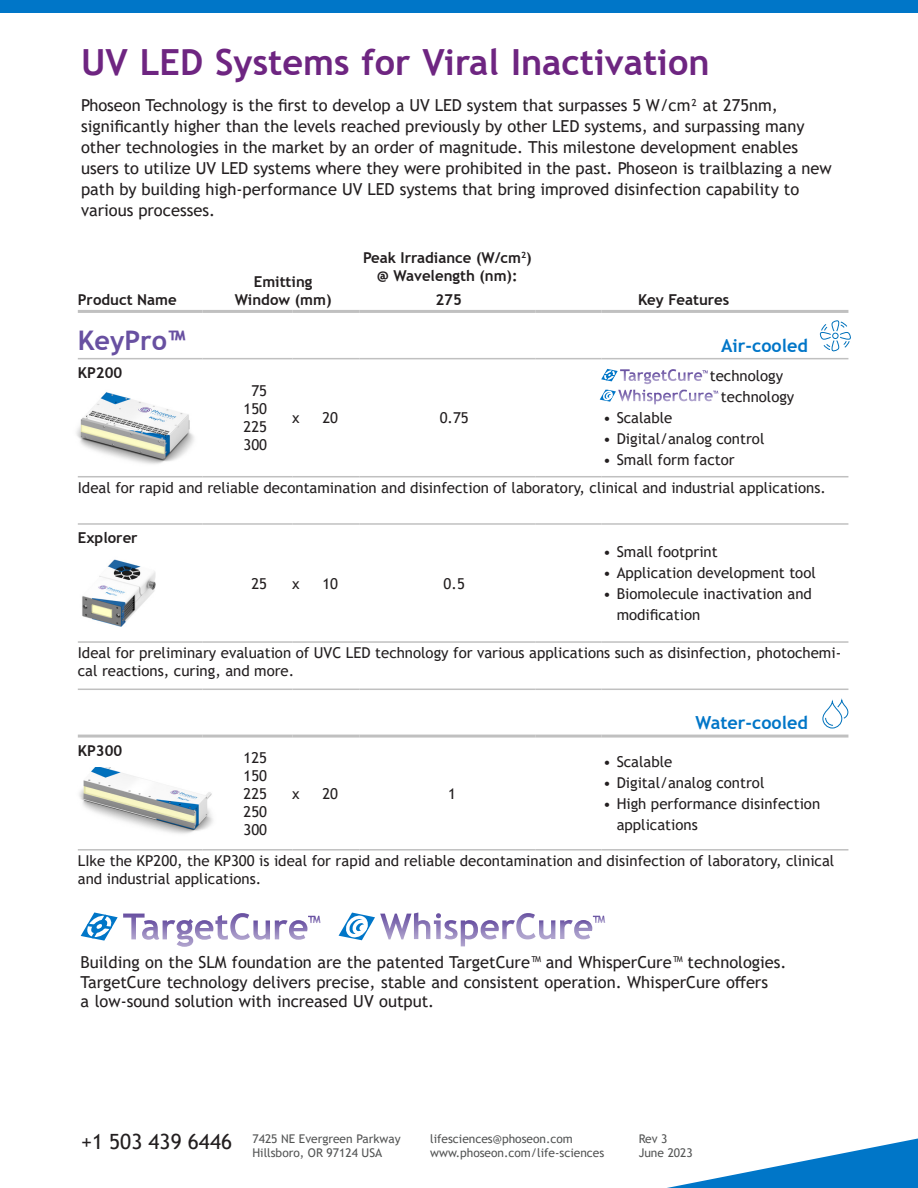
<style>
.page{position:relative;width:918px;height:1188px;background:#fff}
.page>*{position:absolute;margin:0;border:0;box-sizing:border-box;transform-origin:0 0}
.Product_name{font:700 36px "Trebuchet MS";color:#6e2581}
.JAS_Product_title_1s{font:700 27px "Trebuchet MS";color:#6850a1}
.t1{font:21px "Trebuchet MS";color:#231f20}
.JAS_Product_title_1s-2{font:700 18px "Trebuchet MS";color:#0076c8}
.Product_name-2{font:16.5px/21px "Trebuchet MS";color:#231f20}
.JAS_Product_title_1s-3{font:15px/21px "Trebuchet MS";color:#231f20}
.JAS_top_table_catego{font:700 15px "Trebuchet MS";color:#231f20}
.JAS_table_body{font:15px "Trebuchet MS";color:#231f20}
.Product_Name{font:700 15px "Trebuchet MS";color:#231f20}
.t2{font:12px/14.4px "Trebuchet MS";color:#545555}
</style>
<div class="page">
<svg style="left:667px;top:1138px;width:251px;height:50px"></svg>
<div style="left:0;top:0;width:918px;height:14px;background:#0076c8"></div>
<hr style="left:78px;top:476px;width:124px;height:1px;background:#c0c0c0">
<hr style="left:202px;top:476px;width:90px;height:1px;background:#c0c0c0">
<hr style="left:535px;top:476px;width:67px;height:1px;background:#c0c0c0">
<hr style="left:602px;top:476px;width:246px;height:1px;background:#c0c0c0">
<hr style="left:78px;top:523px;width:124px;height:2px;background:#c0c0c0">
<hr style="left:202px;top:523px;width:90px;height:2px;background:#c0c0c0">
<hr style="left:535px;top:523px;width:67px;height:2px;background:#c0c0c0">
<hr style="left:602px;top:523px;width:246px;height:2px;background:#c0c0c0">
<hr style="left:78px;top:641px;width:124px;height:2px;background:#c0c0c0">
<hr style="left:202px;top:641px;width:90px;height:2px;background:#c0c0c0">
<hr style="left:292px;top:641px;width:68px;height:2px;background:#c0c0c0">
<hr style="left:360px;top:641px;width:175px;height:2px;background:#c0c0c0">
<hr style="left:535px;top:641px;width:67px;height:2px;background:#c0c0c0">
<hr style="left:602px;top:641px;width:246px;height:2px;background:#c0c0c0">
<hr style="left:360px;top:310px;width:175px;height:3px;background:#c0c0c0">
<hr style="left:535px;top:310px;width:67px;height:3px;background:#c0c0c0">
<hr style="left:602px;top:310px;width:246px;height:3px;background:#c0c0c0">
<hr style="left:78px;top:310px;width:124px;height:3px;background:#c0c0c0">
<hr style="left:202px;top:310px;width:90px;height:3px;background:#c0c0c0">
<hr style="left:292px;top:310px;width:68px;height:3px;background:#c0c0c0">
<hr style="left:78px;top:849px;width:124px;height:2px;background:#c0c0c0">
<hr style="left:202px;top:849px;width:90px;height:2px;background:#c0c0c0">
<hr style="left:292px;top:849px;width:68px;height:2px;background:#c0c0c0">
<hr style="left:360px;top:849px;width:175px;height:2px;background:#c0c0c0">
<hr style="left:535px;top:849px;width:67px;height:2px;background:#c0c0c0">
<hr style="left:602px;top:849px;width:246px;height:2px;background:#c0c0c0">
<hr style="left:78px;top:358px;width:124px;height:1px;background:#c0c0c0">
<hr style="left:202px;top:358px;width:90px;height:1px;background:#c0c0c0">
<hr style="left:292px;top:358px;width:68px;height:1px;background:#c0c0c0">
<hr style="left:360px;top:358px;width:175px;height:1px;background:#c0c0c0">
<hr style="left:535px;top:358px;width:67px;height:1px;background:#c0c0c0">
<hr style="left:602px;top:358px;width:246px;height:1px;background:#c0c0c0">
<hr style="left:78px;top:689px;width:124px;height:1px;background:#c0c0c0">
<hr style="left:202px;top:689px;width:90px;height:1px;background:#c0c0c0">
<hr style="left:292px;top:689px;width:68px;height:1px;background:#c0c0c0">
<hr style="left:360px;top:689px;width:175px;height:1px;background:#c0c0c0">
<hr style="left:535px;top:689px;width:67px;height:1px;background:#c0c0c0">
<hr style="left:602px;top:689px;width:246px;height:1px;background:#c0c0c0">
<hr style="left:292px;top:476px;width:68px;height:1px;background:#c0c0c0">
<hr style="left:292px;top:523px;width:68px;height:2px;background:#c0c0c0">
<hr style="left:360px;top:476px;width:175px;height:1px;background:#c0c0c0">
<hr style="left:360px;top:523px;width:175px;height:2px;background:#c0c0c0">
<hr style="left:78px;top:735px;width:124px;height:3px;background:#c0c0c0">
<hr style="left:202px;top:735px;width:90px;height:3px;background:#c0c0c0">
<hr style="left:292px;top:735px;width:68px;height:3px;background:#c0c0c0">
<hr style="left:360px;top:735px;width:175px;height:3px;background:#c0c0c0">
<hr style="left:535px;top:735px;width:67px;height:3px;background:#c0c0c0">
<hr style="left:602px;top:735px;width:246px;height:3px;background:#c0c0c0">
<svg style="left:601px;top:369px;width:107px;height:15px"></svg>
<svg style="left:600px;top:390px;width:118px;height:14px"></svg>
<img style="left:76px;top:392px;width:118px;height:72px">
<img style="left:79px;top:767px;width:134px;height:67px">
<svg style="left:819px;top:320px;width:32px;height:32px"></svg>
<svg style="left:822px;top:698px;width:27px;height:31px"></svg>
<img style="left:82px;top:559px;width:74px;height:68px">
<svg style="left:81px;top:912px;width:240px;height:35px"></svg>
<svg style="left:339px;top:912px;width:266px;height:34px"></svg>
<p class="Product_name" style="left:81px;top:40px;width:630px">UV LED Systems for Viral Inactivation</p>
<p class="Product_name-2" style="left:81px;top:95px;width:752px">Phoseon Technology is the first to develop a UV LED system that surpasses 5 W/cm² at 275nm, significantly higher than the levels reached previously by other LED systems, and surpassing many other technologies in the market by an order of magnitude. This milestone development enables users to utilize UV LED systems where they were prohibited in the past. Phoseon is trailblazing a new path by building high-performance UV LED systems that bring improved disinfection capability to various processes.</p>
<p class="JAS_top_table_catego" style="left:78px;top:290px;width:100px">Product Name</p>
<p class="JAS_top_table_catego" style="left:254px;top:272px;width:60px">Emitting</p>
<p class="JAS_top_table_catego" style="left:235px;top:290px;width:98px">Window (mm)</p>
<p class="JAS_top_table_catego" style="left:363px;top:248px;width:170px">Peak Irradiance (W/cm<sup>2</sup>)</p>
<p class="JAS_top_table_catego" style="left:377px;top:266px;width:142px">@ Wavelength (nm):</p>
<p class="JAS_top_table_catego" style="left:435px;top:290px;width:28px">275</p>
<p class="JAS_top_table_catego" style="left:638px;top:290px;width:93px">Key Features</p>
<p class="JAS_Product_title_1s" style="left:78px;top:324px;width:108px">KeyPro™</p>
<p class="JAS_Product_title_1s-2" style="left:721px;top:334px;width:88px">Air-cooled</p>
<p class="Product_Name" style="left:78px;top:363px;width:46px">KP200</p>
<p class="JAS_table_body" style="left:251px;top:381px;width:17px">75</p>
<p class="JAS_table_body" style="left:244px;top:399px;width:25px">150</p>
<p class="JAS_table_body" style="left:244px;top:417px;width:25px">225</p>
<p class="JAS_table_body" style="left:244px;top:435px;width:25px">300</p>
<p class="JAS_table_body" style="left:710px;top:366px;width:75px">technology</p>
<p class="JAS_table_body" style="left:721px;top:387px;width:75px">technology</p>
<p class="JAS_table_body" style="left:292px;top:408px;width:9px">x</p>
<p class="JAS_table_body" style="left:322px;top:408px;width:17px">20</p>
<p class="JAS_table_body" style="left:440px;top:408px;width:31px">0.75</p>
<p class="JAS_Product_title_1s-3" style="left:603px;top:407px;width:71px">• Scalable</p>
<p class="JAS_Product_title_1s-3" style="left:603px;top:428px;width:163px">• Digital/analog control</p>
<p class="JAS_Product_title_1s-3" style="left:603px;top:449px;width:133px">• Small form factor</p>
<p class="JAS_Product_title_1s-3" style="left:78px;top:477px;width:750px">Ideal for rapid and reliable decontamination and disinfection of laboratory, clinical and industrial applications.</p>
<p class="Product_Name" style="left:78px;top:529px;width:61px">Explorer</p>
<p class="JAS_table_body" style="left:251px;top:574px;width:17px">25</p>
<p class="JAS_table_body" style="left:292px;top:574px;width:9px">x</p>
<p class="JAS_table_body" style="left:322px;top:574px;width:17px">10</p>
<p class="JAS_table_body" style="left:444px;top:574px;width:23px">0.5</p>
<p class="JAS_Product_title_1s-3" style="left:603px;top:541px;width:116px">• Small footprint</p>
<p class="JAS_Product_title_1s-3" style="left:603px;top:562px;width:214px">• Application development tool</p>
<p class="JAS_Product_title_1s-3" style="left:617px;top:583px;width:197px;text-indent:-14px">• Biomolecule inactivation and modification</p>
<p class="JAS_Product_title_1s-3" style="left:78px;top:644px;width:765px;line-height:18px">Ideal for preliminary evaluation of UVC LED technology for various applications such as disinfection, photochemi&shy;cal reactions, curing, and more.</p>
<p class="JAS_Product_title_1s-2" style="left:696px;top:712px;width:114px">Water-cooled</p>
<p class="Product_Name" style="left:78px;top:741px;width:46px">KP300</p>
<p class="JAS_table_body" style="left:244px;top:748px;width:25px">125</p>
<p class="JAS_table_body" style="left:244px;top:766px;width:25px">150</p>
<p class="JAS_table_body" style="left:244px;top:784px;width:25px">225</p>
<p class="JAS_table_body" style="left:244px;top:802px;width:25px">250</p>
<p class="JAS_table_body" style="left:244px;top:820px;width:25px">300</p>
<p class="JAS_Product_title_1s-3" style="left:603px;top:751px;width:71px">• Scalable</p>
<p class="JAS_Product_title_1s-3" style="left:603px;top:772px;width:163px">• Digital/analog control</p>
<p class="JAS_Product_title_1s-3" style="left:617px;top:793px;width:205px;text-indent:-14px">• High performance disinfection applications</p>
<p class="JAS_Product_title_1s-3" style="left:78px;top:852px;width:758px;line-height:18px">LIke the KP200, the KP300 is ideal for rapid and reliable decontamination and disinfection of laboratory, clinical and industrial applications.</p>
<p class="JAS_table_body" style="left:292px;top:784px;width:9px">x</p>
<p class="JAS_table_body" style="left:322px;top:784px;width:17px">20</p>
<p class="JAS_table_body" style="left:448px;top:784px;width:9px">1</p>
<p class="Product_name-2" style="left:81px;top:952px;width:708px;line-height:19.8px">Building on the SLM foundation are the patented TargetCure™ and WhisperCure™ technologies.<br>TargetCure technology delivers precise, stable and consistent operation. WhisperCure offers<br>a low-sound solution with increased UV output.</p>
<p class="t1" style="left:81px;top:1128px;width:153px">+1 503 439 6446</p>
<p class="t2" style="left:252px;top:1131px;width:150px">7425 NE Evergreen Parkway<br>Hillsboro, OR 97124 USA</p>
<p class="t2" style="left:430px;top:1131px;width:176px">lifesciences@phoseon.com www.phoseon.com/life-sciences</p>
<p class="t2" style="left:639px;top:1131px;width:56px">Rev 3<br>June 2023</p>
</div>
